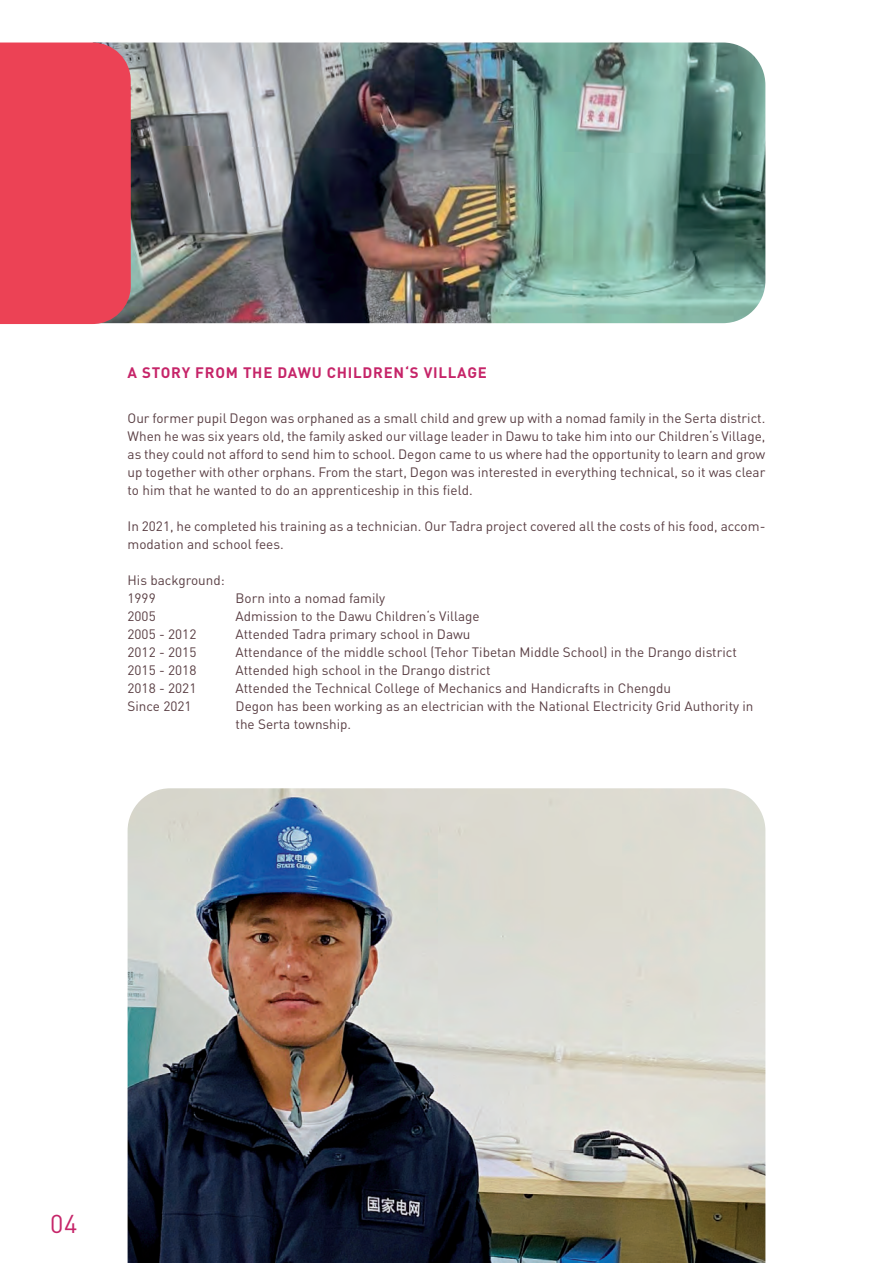
<style>
.page{position:relative;width:893px;height:1263px;background:#fff}
.page>*{position:absolute;margin:0;border:0;box-sizing:border-box;transform-origin:0 0}
.t1{font:25.5px "DIN";color:#c62569}
.t2{font:700 15px "DIN";letter-spacing:.05em;color:#c62569}
.t3{font:13.5px/18px "DIN";color:#593e43}
</style>
<div class="page">
<img style="left:131px;top:43px;width:634px;height:280px">
<div style="left:0;top:43px;width:131px;height:281px;background:#ec4255"></div>
<img style="left:128px;top:788px;width:637px;height:475px">
<p class="t2" style="left:128px;top:363px;width:361px">A STORY FROM THE DAWU CHILDREN‘S VILLAGE</p>
<p class="t3" style="left:128px;top:409px;width:639px;text-align:justify">Our former pupil Degon was orphaned as a small child and grew up with a nomad family in the Serta district.<br>When he was six years old, the family asked our village leader in Dawu to take him into our Children‘s Village, as they could not afford to send him to school. Degon came to us where had the opportunity to learn and grow up together with other orphans. From the start, Degon was interested in everything technical, so it was clear to him that he wanted to do an apprenticeship in this field.</p>
<p class="t3" style="left:128px;top:517px;width:639px">In 2021, he completed his training as a technician. Our Tadra project covered all the costs of his food, accom&shy;modation and school fees.</p>
<p class="t3" style="left:128px;top:571px;width:99px">His background:<br>1999</p>
<p class="t3" style="left:236px;top:589px;width:151px">Born into a nomad family</p>
<p class="t3" style="left:128px;top:606px;width:30px">2005</p>
<p class="t3" style="left:236px;top:606px;width:246px">Admission to the Dawu Children‘s Village</p>
<p class="t3" style="left:128px;top:624px;width:70px">2005 - 2012</p>
<p class="t3" style="left:236px;top:624px;width:236px">Attended Tadra primary school in Dawu</p>
<p class="t3" style="left:128px;top:642px;width:70px">2012 - 2015</p>
<p class="t3" style="left:236px;top:642px;width:503px">Attendance of the middle school (Tehor Tibetan Middle School) in the Drango district</p>
<p class="t3" style="left:128px;top:660px;width:70px">2015 - 2018</p>
<p class="t3" style="left:236px;top:660px;width:257px">Attended high school in the Drango district</p>
<p class="t3" style="left:128px;top:678px;width:70px">2018 - 2021</p>
<p class="t3" style="left:236px;top:678px;width:437px">Attended the Technical College of Mechanics and Handicrafts in Chengdu</p>
<p class="t3" style="left:128px;top:696px;width:66px">Since 2021</p>
<p class="t3" style="left:236px;top:696px;width:519px">Degon has been working as an electrician with the National Electricity Grid Authority in the Serta township.</p>
<h1 class="t1" style="left:50px;top:1207px;width:29px">04</h1>
</div>
